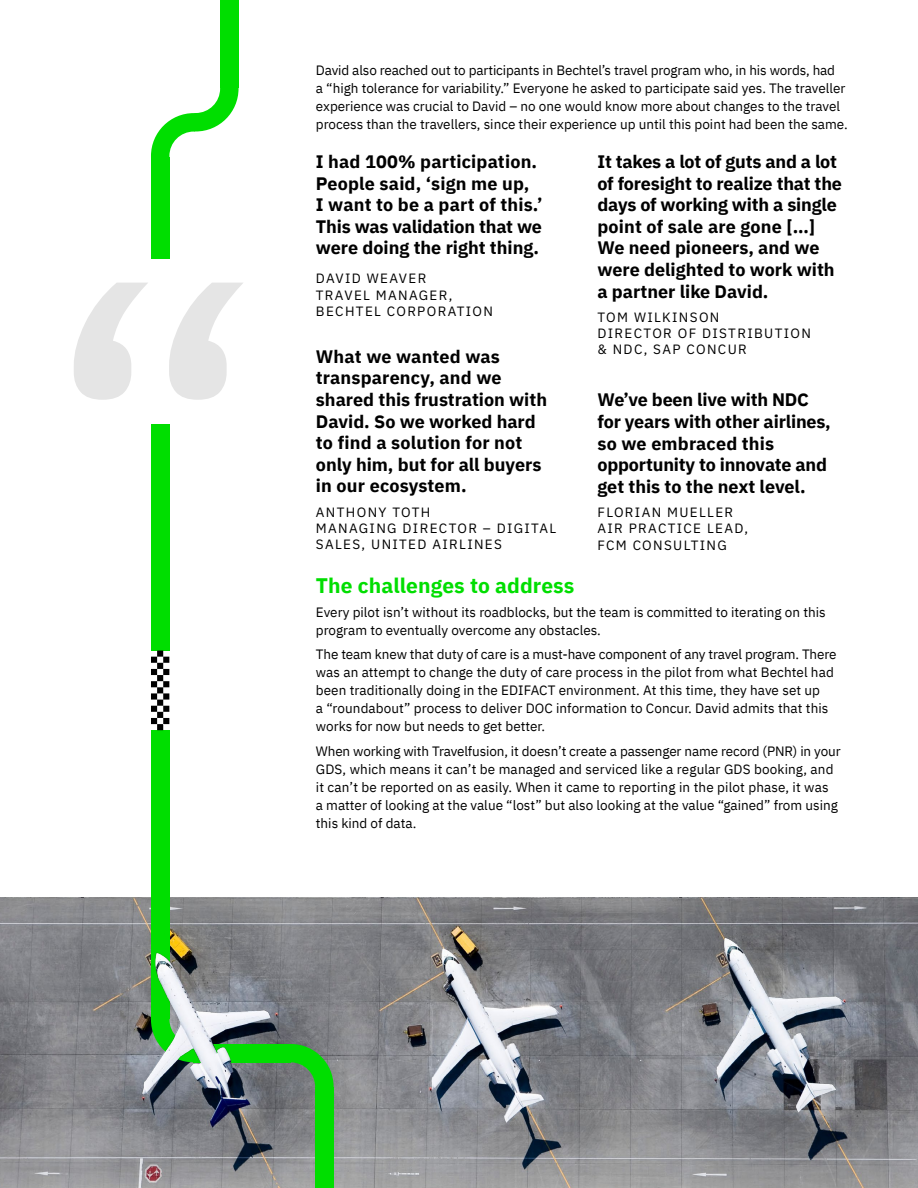
<style>
.page{position:relative;width:918px;height:1188px;background:#fff}
.page>*{position:absolute;margin:0;border:0;box-sizing:border-box;transform-origin:0 0}
.t1{font:700 21px "IBM Plex Sans";letter-spacing:.005em;color:#00de00}
.t2{font:700 18px/21.6px "IBM Plex Sans";color:#000}
.t3{font:13.5px/18px "IBM Plex Sans";color:#000}
.t4{font:13.5px/16.2px "IBM Plex Sans";letter-spacing:.1em;color:#000}
</style>
<div class="page">
<img style="left:0;top:897px;width:918px;height:291px">
<svg style="left:74px;top:283px;width:169px;height:117px"></svg>
<svg style="left:151px;top:87px;width:88px;height:70px"></svg>
<svg style="left:151px;top:1018px;width:44px;height:44px"></svg>
<svg style="left:290px;top:1044px;width:44px;height:44px;background:#3aae3d"></svg>
<div style="left:220px;top:0;width:19px;height:87px;background:#00de00"></div>
<div style="left:151px;top:157px;width:18px;height:101px;background:#00de00"></div>
<svg style="left:193px;top:1044px;width:98px;height:18px;fill:#00de00"></svg>
<div style="left:315px;top:1088px;width:19px;height:100px;background:#00de00"></div>
<div style="left:151px;top:424px;width:18px;height:227px;background:#00de00"></div>
<div style="left:151px;top:730px;width:18px;height:288px;background:#00de00"></div>
<svg style="left:151px;top:651px;width:18px;height:79px"></svg>
<p class="t3" style="left:316px;top:60px;width:533px">David also reached out to participants in Bechtel’s travel program who, in his words, had<br>a “high tolerance for variability.” Everyone he asked to participate said yes. The traveller experience was crucial to David – no one would know more about changes to the travel process than the travellers, since their experience up until this point had been the same.</p>
<h2 class="t2" style="left:316px;top:149px;width:228px">I had 100% participation.<br>People said, ‘sign me up,<br>I want to be a part of this.’<br>This was validation that we were doing the right thing.</h2>
<p class="t4" style="left:316px;top:269px;width:179px">DAVID WEAVER<br>TRAVEL MANAGER,<br>BECHTEL CORPORATION</p>
<h2 class="t2" style="left:316px;top:344px;width:233px">What we wanted was transparency, and we shared this frustration with<br>David. So we worked hard to find a solution for not only him, but for all buyers in our ecosystem.</h2>
<p class="t4" style="left:316px;top:503px;width:242px">ANTHONY TOTH<br>MANAGING DIRECTOR – DIGITAL<br>SALES, UNITED AIRLINES</p>
<h2 class="t2" style="left:597px;top:149px;width:246px">It takes a lot of guts and a lot of foresight to realize that the days of working with a single point of sale are gone […]<br>We need pioneers, and we were delighted to work with a partner like David.</h2>
<p class="t4" style="left:597px;top:308px;width:215px">TOM WILKINSON<br>DIRECTOR OF DISTRIBUTION &amp; NDC, SAP CONCUR</p>
<h2 class="t2" style="left:597px;top:388px;width:235px">We’ve been live with NDC for years with other airlines, so we embraced this opportunity to innovate and get this to the next level.</h2>
<p class="t4" style="left:597px;top:503px;width:152px">FLORIAN MUELLER<br>AIR PRACTICE LEAD,<br>FCM CONSULTING</p>
<h1 class="t1" style="left:316px;top:568px;width:260px">The challenges to address</h1>
<p class="t3" style="left:316px;top:602px;width:511px">Every pilot isn’t without its roadblocks, but the team is committed to iterating on this program to eventually overcome any obstacles.</p>
<p class="t3" style="left:316px;top:644px;width:522px">The team knew that duty of care is a must-have component of any travel program. There was an attempt to change the duty of care process in the pilot from what Bechtel had been traditionally doing in the EDIFACT environment. At this time, they have set up<br>a “roundabout” process to deliver DOC information to Concur. David admits that this works for now but needs to get better.</p>
<p class="t3" style="left:316px;top:741px;width:526px">When working with Travelfusion, it doesn’t create a passenger name record (PNR) in your GDS, which means it can’t be managed and serviced like a regular GDS booking, and it can’t be reported on as easily. When it came to reporting in the pilot phase, it was<br>a matter of looking at the value “lost” but also looking at the value “gained” from using this kind of data.</p>
</div>
